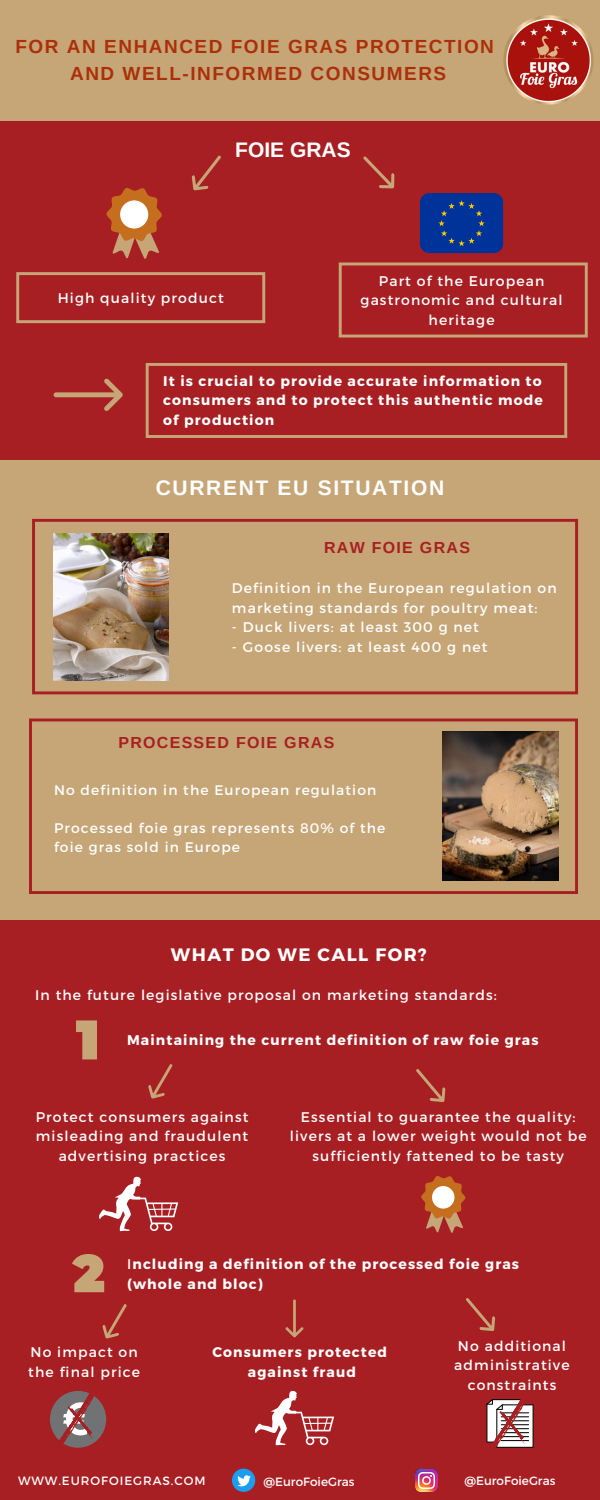
<style>
.page{position:relative;width:600px;height:1500px;background:#c6a677}
.page>*{position:absolute;margin:0;border:0;box-sizing:border-box;transform-origin:0 0}
.t1{font:700 21px "Arimo";letter-spacing:.08em;color:#fff}
.t2{font:700 21px "Arimo";color:#fff}
.t3{font:700 19px "Arimo";letter-spacing:.08em;color:#ab300a}
.t4{font:700 18px "Montserrat";letter-spacing:.08em;color:#fff}
.t5{font:700 16px "Arimo";letter-spacing:.08em;color:#a81f23}
.t6{font:14px/19.5px "Montserrat";letter-spacing:.08em;color:#fff;text-align:center}
.t7{font:700 14px/19.5px "Montserrat";letter-spacing:.08em;color:#fff;text-align:justify}
.t8{font:13.9px/19.1px "Montserrat";letter-spacing:.08em;color:#fff}
.t9{font:12px "Montserrat";color:#fff}
.t10{font:12px "Montserrat";letter-spacing:.08em;color:#fff}
.s1{font-weight:400}
</style>
<div class="page">
<div style="left:0;top:920px;width:600px;height:580px;background:#a81f23"></div>
<img style="left:416px;top:1470px;width:22px;height:22px">
<div style="left:0;top:121px;width:600px;height:339px;background:#a81f23"></div>
<svg style="left:32px;top:519px;width:546px;height:175px"></svg>
<svg style="left:29px;top:719px;width:549px;height:175px"></svg>
<img style="left:53px;top:533px;width:116px;height:147px">
<svg style="left:76px;top:1020px;width:21px;height:39px"></svg>
<svg style="left:72px;top:1254px;width:32px;height:38px"></svg>
<div style="left:50px;top:1391px;width:56px;height:57px;background:#717273;border-radius:50%"></div>
<svg style="left:51px;top:1391px;width:51px;height:57px"></svg>
<svg style="left:486px;top:1399px;width:48px;height:49px"></svg>
<svg style="left:16px;top:272px;width:249px;height:51px"></svg>
<svg style="left:339px;top:263px;width:249px;height:75px"></svg>
<svg style="left:146px;top:363px;width:421px;height:75px"></svg>
<svg style="left:107px;top:188px;width:55px;height:71px"></svg>
<div style="left:120px;top:200px;width:28px;height:29px;background:#fff;border-radius:50%"></div>
<div style="left:420px;top:193px;width:83px;height:60px;background:#039;border-radius:9px"></div>
<svg style="left:438px;top:200px;width:47px;height:46px"></svg>
<svg style="left:363px;top:156px;width:32px;height:33px"></svg>
<svg style="left:191px;top:155px;width:30px;height:36px"></svg>
<svg style="left:54px;top:379px;width:69px;height:32px"></svg>
<svg style="left:102px;top:1304px;width:25px;height:35px"></svg>
<svg style="left:466px;top:1298px;width:29px;height:33px"></svg>
<img style="left:503px;top:15px;width:91px;height:90px">
<svg style="left:255px;top:1391px;width:79px;height:55px"></svg>
<svg style="left:285px;top:1299px;width:18px;height:39px"></svg>
<svg style="left:148px;top:1064px;width:25px;height:35px"></svg>
<svg style="left:416px;top:1069px;width:30px;height:33px"></svg>
<svg style="left:99px;top:1177px;width:79px;height:54px"></svg>
<svg style="left:421px;top:1176px;width:44px;height:57px"></svg>
<div style="left:432px;top:1186px;width:23px;height:23px;background:#fff;border-radius:50%"></div>
<svg style="left:232px;top:1469px;width:23px;height:23px"></svg>
<img style="left:443px;top:732px;width:115px;height:148px">
<p class="t3" style="left:16px;top:36px;width:480px">FOR AN ENHANCED FOIE GRAS PROTECTION</p>
<p class="t3" style="left:70px;top:62px;width:378px">AND WELL-INFORMED CONSUMERS</p>
<p class="t2" style="left:235px;top:138px;width:117px">FOIE GRAS</p>
<p class="t6" style="left:58px;top:288px;width:168px">High quality product</p>
<p class="t6" style="left:361px;top:270px;width:203px">Part of the European gastronomic and cultural heritage</p>
<p class="t7" style="left:163px;top:370px;width:381px">It is crucial to provide accurate information to consumers and to protect this authentic mode of production</p>
<p class="t1" style="left:156px;top:476px;width:290px">CURRENT EU SITUATION</p>
<p class="t5" style="left:324px;top:538px;width:147px">RAW FOIE GRAS</p>
<p class="t6" style="left:232px;top:578px;width:326px;text-align:left">Definition in the European regulation on marketing standards for poultry meat:</p>
<p class="t6" style="left:232px;top:617px;width:248px">- Duck livers: at least 300 g net</p>
<p class="t6" style="left:232px;top:637px;width:257px">- Goose livers: at least 400 g net</p>
<p class="t5" style="left:118px;top:733px;width:217px">PROCESSED FOIE GRAS</p>
<p class="t8" style="left:54px;top:780px;width:324px">No definition in the European regulation</p>
<p class="t8" style="left:54px;top:818px;width:333px">Processed foie gras represents 80% of the foie gras sold in Europe</p>
<p class="t4" style="left:171px;top:943px;width:257px">WHAT DO WE CALL FOR?</p>
<p class="t6" style="left:35px;top:985px;width:463px">In the future legislative proposal on marketing standards:</p>
<p class="t7" style="left:127px;top:1030px;width:413px">Maintaining the current definition of raw foie gras</p>
<p class="t6" style="left:36px;top:1107px;width:214px">Protect consumers against misleading and fraudulent advertising practices</p>
<p class="t6" style="left:290px;top:1107px;width:298px">Essential to guarantee the quality: livers at a lower weight would not be sufficiently fattened to be tasty</p>
<p class="t7" style="left:127px;top:1254px;width:394px"><span class="s1">I</span>ncluding a definition of the processed foie gras</p>
<p class="t7" style="left:127px;top:1273px;width:137px">(whole and bloc)</p>
<p class="t6" style="left:31px;top:1342px;width:109px">No impact on</p>
<p class="t6" style="left:28px;top:1361px;width:113px">the final price</p>
<p class="t7" style="left:212px;top:1342px;width:176px">Consumers protected</p>
<p class="t7" style="left:248px;top:1361px;width:110px">against fraud</p>
<p class="t6" style="left:458px;top:1336px;width:110px">No additional</p>
<p class="t6" style="left:454px;top:1355px;width:117px">administrative</p>
<p class="t6" style="left:468px;top:1375px;width:90px">constraints</p>
<p class="t10" style="left:18px;top:1473px;width:189px">WWW.EUROFOIEGRAS.COM</p>
<p class="t9" style="left:264px;top:1474px;width:92px">@EuroFoieGras</p>
<p class="t9" style="left:465px;top:1473px;width:92px">@EuroFoieGras</p>
</div>
